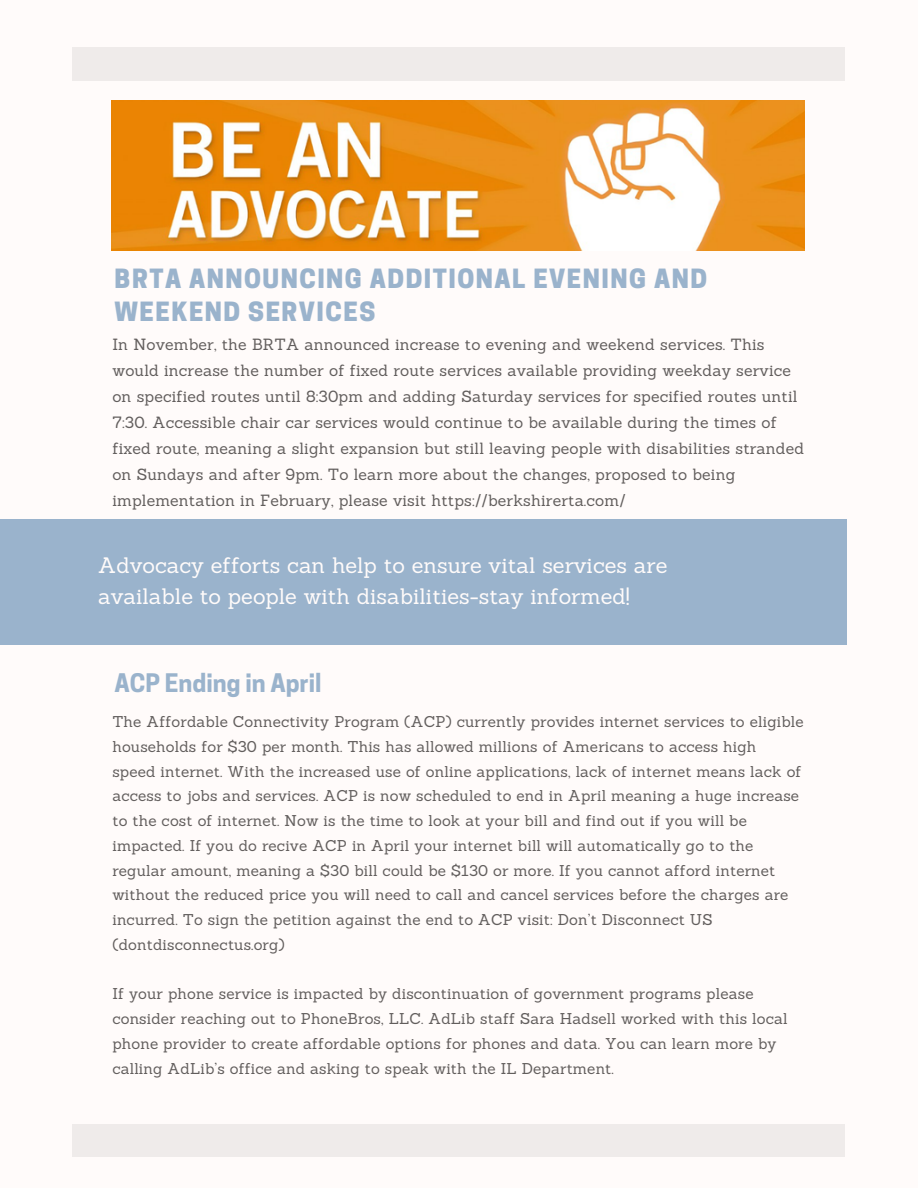
<style>
.page{position:relative;width:918px;height:1188px;background:#fffbfa}
.page>*{position:absolute;margin:0;border:0;box-sizing:border-box;transform-origin:0 0}
.t1{font:800 24.9px/32.8px "Cooper Hewitt";letter-spacing:.06em;color:#9ab3cc}
.t2{font:700 24px "Cooper Hewitt";color:#9ab3cc}
.t3{font:21.75px/31.8px "Sanchez";color:#fffbfa}
.t4{font:15.75px/25.8px "Sanchez";letter-spacing:.01em;color:#625e5d}
.t5{font:15.3px/24.8px "Sanchez";letter-spacing:.01em;color:#625e5d}
</style>
<div class="page">
<div style="left:73px;top:1124px;width:771px;height:33px;background:#efebea"></div>
<div style="left:73px;top:47px;width:771px;height:34px;background:#efebea"></div>
<img style="left:112px;top:101px;width:693px;height:149px">
<div style="left:0;top:520px;width:846px;height:124px;background:#9ab3cc"></div>
<p class="t1" style="left:114px;top:265px;width:594px">BRTA ANNOUNCING ADDITIONAL EVENING AND<br>WEEKEND SERVICES</p>
<h1 class="t4" style="left:112px;top:332px;width:693px">In November, the BRTA announced increase to evening and weekend services. This would increase the number of fixed route services available providing weekday service on specified routes until 8:30pm and adding Saturday services for specified routes until 7:30. Accessible chair car services would continue to be available during the times of fixed route, meaning a slight expansion but still leaving people with disabilities stranded on Sundays and after 9pm. To learn more about the changes, proposed to being implementation in February, please visit https://berkshirerta.com/</h1>
<p class="t3" style="left:98px;top:549px;width:571px">Advocacy efforts can help to ensure vital services are available to people with disabilities-stay informed!</p>
<p class="t2" style="left:114px;top:674px;width:209px">ACP Ending in April</p>
<p class="t5" style="left:112px;top:709px;width:693px">The Affordable Connectivity Program (ACP) currently provides internet services to eligible households for $30 per month. This has allowed millions of Americans to access high<br>speed internet. With the increased use of online applications, lack of internet means lack of access to jobs and services. ACP is now scheduled to end in April meaning a huge increase to the cost of internet. Now is the time to look at your bill and find out if you will be impacted. If you do recive ACP in April your internet bill will automatically go to the regular amount, meaning a $30 bill could be $130 or more. If you cannot afford internet without the reduced price you will need to call and cancel services before the charges are incurred. To sign the petition against the end to ACP visit: Don’t Disconnect US (dontdisconnectus.org)</p>
<h2 class="t5" style="left:112px;top:981px;width:677px">If your phone service is impacted by discontinuation of government programs please consider reaching out to PhoneBros, LLC. AdLib staff Sara Hadsell worked with this local phone provider to create affordable options for phones and data. You can learn more by calling AdLib’s office and asking to speak with the IL Department.</h2>
</div>
